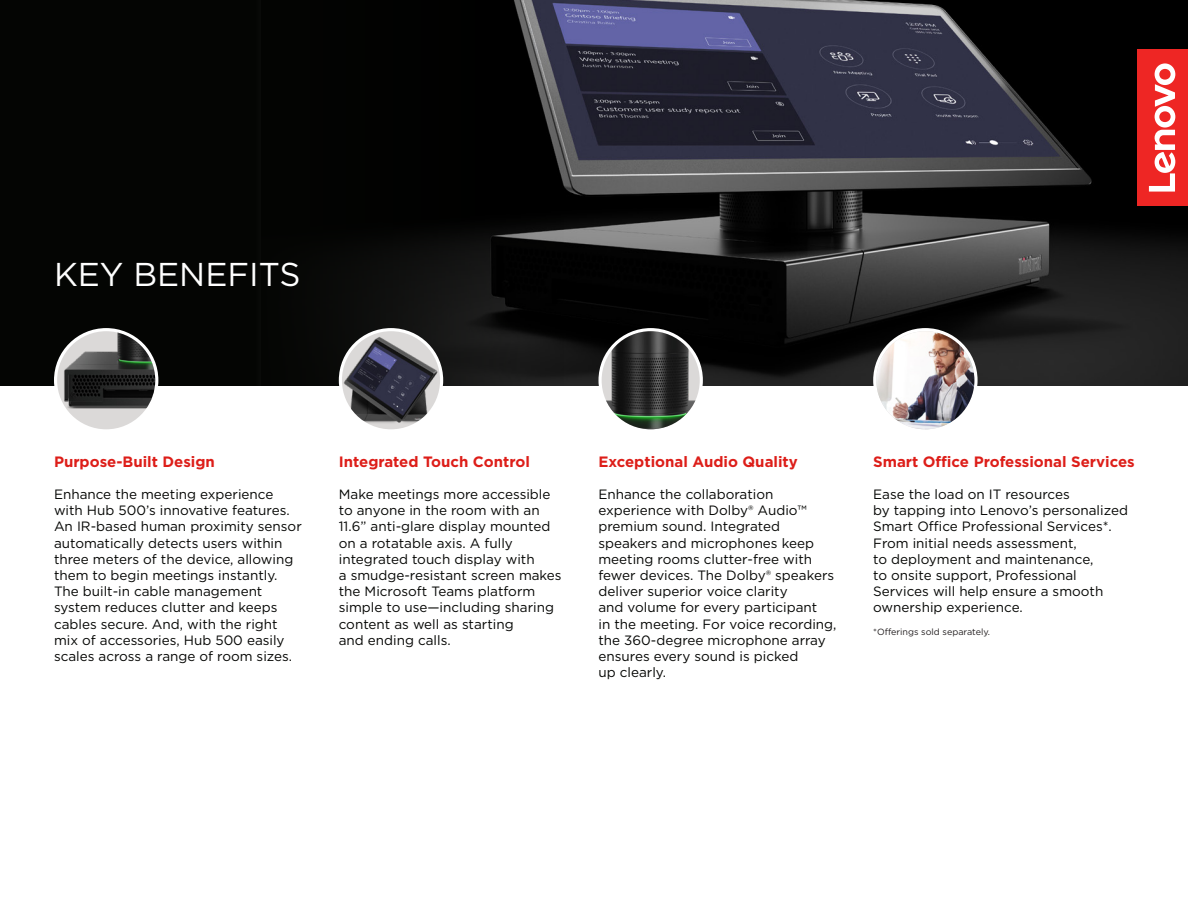
<style>
.page{position:relative;width:1188px;height:918px;background:#fff}
.page>*{position:absolute;margin:0;border:0;box-sizing:border-box;transform-origin:0 0}
.t1{font:33px "Gotham";color:#fff}
.t2{font:700 15px "Gotham";color:#dd1e19}
.t3{font:13.5px/16.2px "Gotham";color:#040503}
.t4{font:9px "Gotham";color:#231f20}
</style>
<div class="page">
<img style="left:564px;top:0;width:624px;height:386px">
<div style="left:0;top:0;width:564px;height:386px;background:#040503"></div>
<svg style="left:873px;top:328px;width:105px;height:104px"></svg>
<img style="left:876px;top:331px;width:98px;height:98px;border-radius:49px">
<div style="left:339px;top:328px;width:104px;height:104px;background:#fff;border-radius:50%"></div>
<img style="left:342px;top:331px;width:98px;height:98px;border-radius:49px">
<svg style="left:599px;top:328px;width:104px;height:104px"></svg>
<img style="left:602px;top:331px;width:98px;height:98px;border-radius:49px">
<div style="left:1137px;top:50px;width:51px;height:156px;background:#ee2624"></div>
<svg style="left:1149px;top:63px;width:26px;height:129px"></svg>
<svg style="left:54px;top:328px;width:104px;height:104px"></svg>
<img style="left:57px;top:331px;width:98px;height:96px">
<p class="t1" style="left:54px;top:253px;width:248px">KEY BENEFITS</p>
<p class="t2" style="left:54px;top:452px;width:162px">Purpose-Built Design</p>
<p class="t2" style="left:339px;top:452px;width:193px">Integrated Touch Control</p>
<p class="t2" style="left:873px;top:452px;width:263px">Smart Office Professional Services</p>
<p class="t2" style="left:598px;top:452px;width:201px">Exceptional Audio Quality</p>
<p class="t3" style="left:54px;top:486px;width:221px">Enhance the meeting experience</p>
<p class="t3" style="left:54px;top:502px;width:249px">with Hub 500’s innovative features.<br>An IR-based human proximity sensor automatically detects users within three meters of the device, allowing them to begin meetings instantly.<br>The built-in cable management system reduces clutter and keeps cables secure. And, with the right mix of accessories, Hub 500 easily scales across a range of room sizes.</p>
<p class="t3" style="left:339px;top:486px;width:213px">Make meetings more accessible</p>
<p class="t3" style="left:339px;top:502px;width:224px">to anyone in the room with an<br>11.6” anti-glare display mounted on a rotatable axis. A fully integrated touch display with<br>a smudge-resistant screen makes the Microsoft Teams platform simple to use—including sharing content as well as starting<br>and ending calls.</p>
<p class="t3" style="left:598px;top:486px;width:176px">Enhance the collaboration</p>
<p class="t3" style="left:598px;top:502px;width:210px">experience with Dolby® Audio™</p>
<p class="t3" style="left:598px;top:518px;width:183px">premium sound. Integrated</p>
<p class="t3" style="left:598px;top:534px;width:217px">speakers and microphones keep</p>
<p class="t3" style="left:598px;top:551px;width:215px">meeting rooms clutter-free with</p>
<p class="t3" style="left:598px;top:567px;width:237px">fewer devices. The Dolby® speakers</p>
<p class="t3" style="left:598px;top:583px;width:240px">deliver superior voice clarity<br>and volume for every participant<br>in the meeting. For voice recording,</p>
<p class="t3" style="left:598px;top:632px;width:229px">the 360-degree microphone array ensures every sound is picked<br>up clearly.</p>
<p class="t3" style="left:873px;top:486px;width:198px">Ease the load on IT resources</p>
<p class="t3" style="left:873px;top:502px;width:256px">by tapping into Lenovo’s personalized Smart Office Professional Services*.<br>From initial needs assessment,<br>to deployment and maintenance,<br>to onsite support, Professional Services will help ensure a smooth ownership experience.</p>
<p class="t4" style="left:873px;top:626px;width:118px">*Offerings sold separately.</p>
</div>
